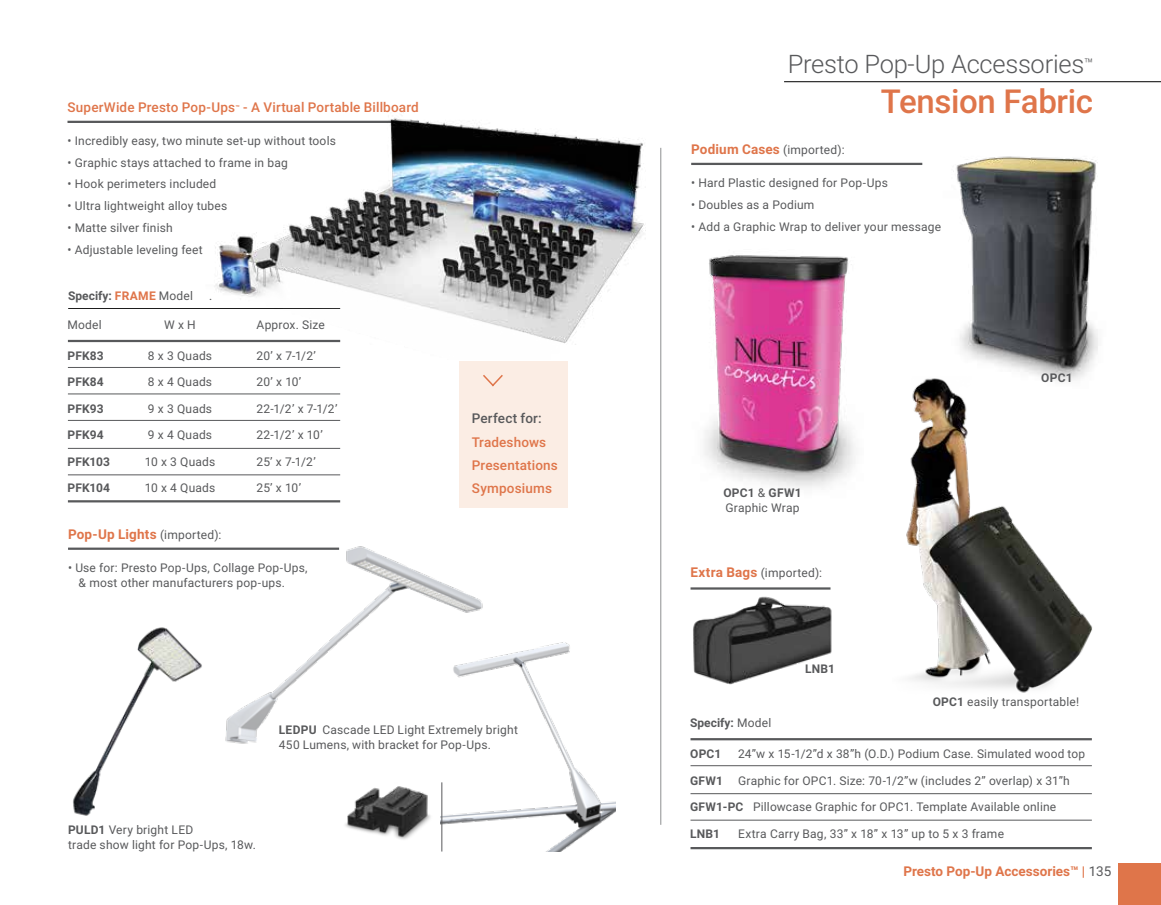
<style>
.page{position:relative;width:1161px;height:905px;background:#fff}
.page>*{position:absolute;margin:0;border:0;box-sizing:border-box;transform-origin:0 0}
.t1{font:500 33px "Roboto";letter-spacing:-.01em;color:#df754a}
.t2{font:300 25.5px "Roboto";letter-spacing:-.01em;color:#58595b}
.t3{font:500 13.5px/23px "Roboto";letter-spacing:.01em;color:#df754a}
.t4{font:700 13.5px "Roboto";color:#df754a}
.t5{font:500 13.5px "Roboto";letter-spacing:.015em;color:#58595b}
.t6{font:12px/15px "Roboto";letter-spacing:.015em;color:#58595b}
.t7{font:700 12px "Roboto";letter-spacing:.01em;color:#58595b}
.s1{color:#df754a}
.s2{font-weight:400}
.s3{font-weight:400;font-size:12px;color:#58595b}
.s4{font-weight:700}
.s5{font-weight:700;font-size:13.5px;color:#df754a}
.s6{font-weight:400;color:#58595b}
</style>
<div class="page">
<img style="left:906px;top:397px;width:187px;height:296px">
<img style="left:901px;top:156px;width:197px;height:241px">
<hr style="left:784px;top:81px;width:377px;height:1px;background:#000">
<div style="left:1119px;top:863px;width:42px;height:41px;background:#df754a"></div>
<img style="left:661px;top:255px;width:194px;height:270px">
<hr style="left:660px;top:148px;width:1px;height:676px;background:#58595b">
<hr style="left:691px;top:738px;width:401px;height:2px;background:#58595b">
<hr style="left:691px;top:765px;width:401px;height:1px;background:#58595b">
<hr style="left:691px;top:793px;width:401px;height:1px;background:#58595b">
<hr style="left:691px;top:819px;width:401px;height:1px;background:#58595b">
<hr style="left:691px;top:847px;width:401px;height:2px;background:#58595b">
<hr style="left:691px;top:163px;width:231px;height:2px;background:#58595b">
<img style="left:73px;top:627px;width:129px;height:189px">
<img style="left:442px;top:642px;width:174px;height:209px">
<img style="left:345px;top:786px;width:96px;height:54px">
<img style="left:225px;top:546px;width:267px;height:206px">
<hr style="left:68px;top:547px;width:271px;height:3px;background:#58595b">
<hr style="left:441px;top:782px;width:1px;height:69px;background:#58595b">
<hr style="left:68px;top:121px;width:351px;height:2px;background:#58595b">
<hr style="left:68px;top:308px;width:272px;height:1px;background:#000">
<hr style="left:68px;top:340px;width:272px;height:2px;background:#58595b">
<hr style="left:68px;top:367px;width:272px;height:1px;background:#58595b">
<hr style="left:68px;top:393px;width:272px;height:1px;background:#58595b">
<hr style="left:68px;top:420px;width:272px;height:1px;background:#58595b">
<hr style="left:68px;top:448px;width:272px;height:1px;background:#58595b">
<hr style="left:68px;top:474px;width:272px;height:1px;background:#58595b">
<hr style="left:68px;top:500px;width:272px;height:2px;background:#58595b">
<img style="left:190px;top:118px;width:482px;height:241px">
<div style="left:460px;top:361px;width:108px;height:147px;background:#fbede4"></div>
<svg style="left:483px;top:375px;width:20px;height:12px"></svg>
<hr style="left:691px;top:587px;width:140px;height:2px;background:#58595b">
<img style="left:693px;top:596px;width:139px;height:89px">
<p class="t3" style="left:68px;top:95px;width:353px">SuperWide Presto Pop-Ups<sup>™</sup> - A Virtual Portable Billboard</p>
<p class="t6" style="left:68px;top:133px;width:270px">• Incredibly easy, two minute set-up without tools</p>
<p class="t6" style="left:68px;top:154px;width:222px">• Graphic stays attached to frame in bag</p>
<p class="t6" style="left:68px;top:176px;width:150px">• Hook perimeters included</p>
<p class="t6" style="left:68px;top:198px;width:161px">• Ultra lightweight alloy tubes</p>
<p class="t6" style="left:68px;top:220px;width:107px">• Matte silver finish</p>
<p class="t6" style="left:68px;top:241px;width:137px">• Adjustable leveling feet</p>
<p class="t7" style="left:68px;top:287px;width:146px">Specify: <span class="s1">FRAME</span> <span class="s2">Model .</span></p>
<p class="t6" style="left:67px;top:317px;width:36px">Model</p>
<p class="t6" style="left:164px;top:317px;width:33px">W x H</p>
<p class="t6" style="left:256px;top:317px;width:70px">Approx. Size</p>
<p class="t7" style="left:67px;top:347px;width:38px">PFK83</p>
<p class="t6" style="left:148px;top:348px;width:66px">8 x 3 Quads</p>
<p class="t6" style="left:256px;top:348px;width:61px">20’ x 7-1/2’</p>
<p class="t7" style="left:67px;top:374px;width:38px">PFK84</p>
<p class="t6" style="left:148px;top:374px;width:66px">8 x 4 Quads</p>
<p class="t6" style="left:257px;top:374px;width:46px">20’ x 10’</p>
<p class="t7" style="left:68px;top:400px;width:38px">PFK93</p>
<p class="t6" style="left:148px;top:400px;width:66px">9 x 3 Quads</p>
<p class="t6" style="left:257px;top:400px;width:82px">22-1/2’ x 7-1/2’</p>
<p class="t7" style="left:68px;top:426px;width:38px">PFK94</p>
<p class="t6" style="left:148px;top:427px;width:66px">9 x 4 Quads</p>
<p class="t6" style="left:257px;top:427px;width:68px">22-1/2’ x 10’</p>
<p class="t7" style="left:68px;top:453px;width:44px">PFK103</p>
<p class="t6" style="left:145px;top:453px;width:72px">10 x 3 Quads</p>
<p class="t6" style="left:257px;top:453px;width:61px">25’ x 7-1/2’</p>
<p class="t7" style="left:68px;top:479px;width:44px">PFK104</p>
<p class="t6" style="left:145px;top:480px;width:72px">10 x 4 Quads</p>
<p class="t6" style="left:257px;top:480px;width:46px">25’ x 10’</p>
<p class="t4" style="left:68px;top:524px;width:155px">Pop-Up Lights <span class="s3">(imported):</span></p>
<p class="t6" style="left:79px;top:559px;width:231px;text-indent:-11px">• Use for: Presto Pop-Ups, Collage Pop-Ups, &amp; most other manufacturers pop-ups.</p>
<p class="t5" style="left:472px;top:408px;width:72px">Perfect for:</p>
<p class="t3" style="left:472px;top:430px;width:88px">Tradeshows<br>Presentations<br>Symposiums</p>
<p class="t6" style="left:279px;top:721px;width:241px"><span class="s4">LEDPU</span> Cascade LED Light Extremely bright<br>450 Lumens, with bracket for Pop-Ups.</p>
<p class="t6" style="left:68px;top:821px;width:190px"><span class="s4">PULD1</span> Very bright LED<br>trade show light for Pop-Ups, 18w.</p>
<h2 class="t2" style="left:788px;top:46px;width:307px">Presto Pop-Up Accessories<sup>™</sup></h2>
<h1 class="t1" style="left:881px;top:78px;width:214px">Tension Fabric</h1>
<p class="t4" style="left:691px;top:140px;width:155px">Podium Cases <span class="s3">(imported):</span></p>
<p class="t6" style="left:691px;top:175px;width:198px">• Hard Plastic designed for Pop-Ups</p>
<p class="t6" style="left:691px;top:196px;width:125px">• Doubles as a Podium</p>
<p class="t6" style="left:691px;top:218px;width:251px">• Add a Graphic Wrap to deliver your message</p>
<p class="t6" style="left:723px;top:485px;width:80px"><span class="s4">OPC1</span> &amp; <span class="s4">GFW1<br></span>Graphic Wrap</p>
<p class="t6" style="left:691px;top:564px;width:133px"><span class="s5">Extra Bags</span> (imported):</p>
<p class="t7" style="left:805px;top:660px;width:31px">LNB1</p>
<p class="t7" style="left:1041px;top:369px;width:33px">OPC1</p>
<p class="t6" style="left:933px;top:694px;width:148px"><span class="s4">OPC1</span> easily transportable!</p>
<p class="t7" style="left:690px;top:714px;width:83px">Specify: <span class="s2">Model</span></p>
<p class="t7" style="left:690px;top:745px;width:33px">OPC1</p>
<p class="t6" style="left:738px;top:746px;width:349px">24”w x 15-1/2”d x 38”h (O.D.) Podium Case. Simulated wood top</p>
<p class="t7" style="left:690px;top:772px;width:34px">GFW1</p>
<p class="t6" style="left:738px;top:772px;width:333px">Graphic for OPC1. Size: 70-1/2”w (includes 2” overlap) x 31”h</p>
<p class="t6" style="left:690px;top:798px;width:368px"><span class="s4">GFW1-PC</span> Pillowcase Graphic for OPC1. Template Available online</p>
<p class="t7" style="left:690px;top:824px;width:31px">LNB1</p>
<p class="t6" style="left:738px;top:825px;width:267px">Extra Carry Bag, 33” x 18” x 13” up to 5 x 3 frame</p>
<p class="t4" style="left:903px;top:861px;width:210px">Presto Pop-Up Accessories™ | <span class="s6">135</span></p>
</div>
